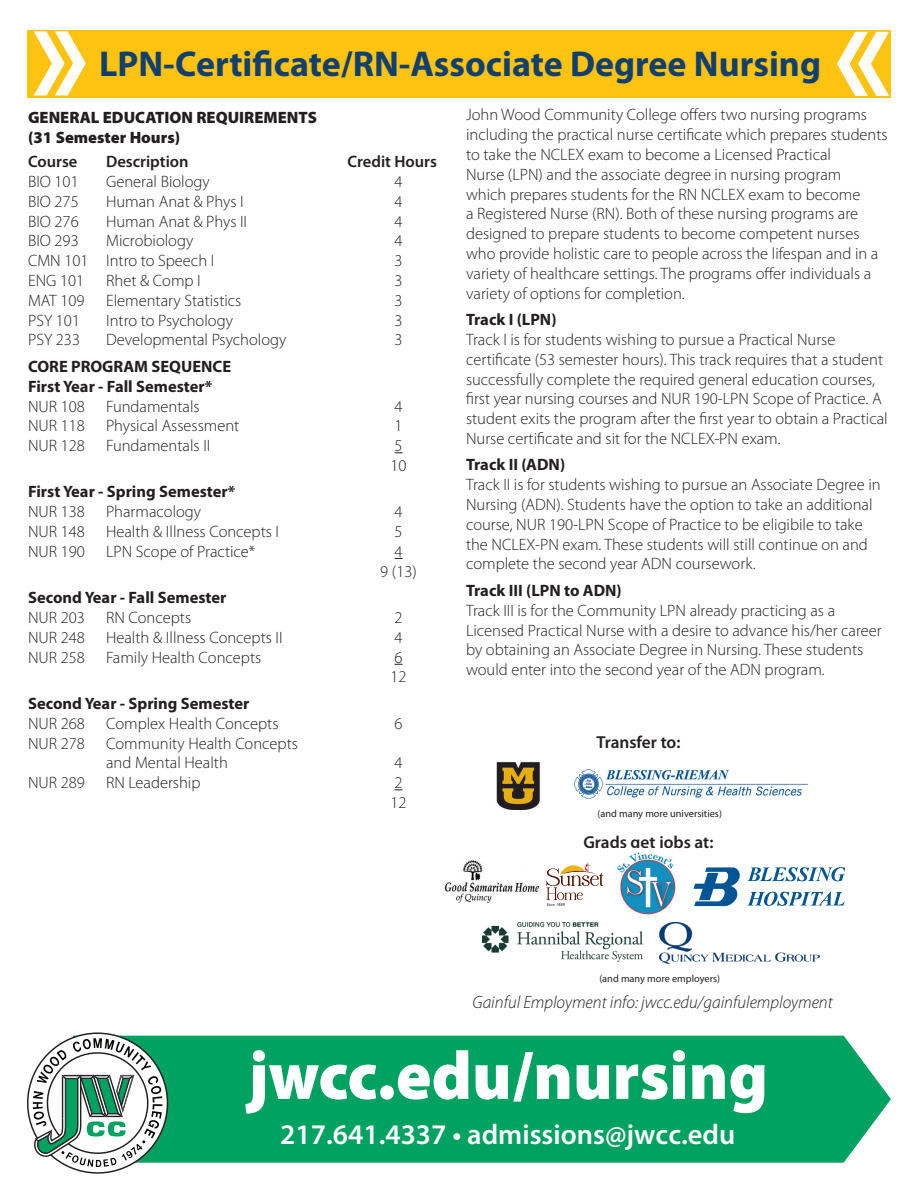
<style>
.page{position:relative;width:918px;height:1188px;background:#fff}
.page>*{position:absolute;margin:0;border:0;box-sizing:border-box;transform-origin:0 0}
.t1{font:900 68.4px "Myriad Pro";color:#fff}
.t2{font:700 36px "Myriad Pro";color:#104070}
.Body_copy{font:600 28.5px "Myriad Pro";color:#fff}
.t3{font:italic 300 17.7px "Myriad Pro";color:#231f20}
.t4{font:600 17.4px "Myriad Pro";color:#231f20}
.t5{font:300 16.5px/19.8px "Myriad Pro";color:#231f20}
.t6{font:700 16.5px "Myriad Pro";color:#231f20}
.t7{font:900 16.5px "Myriad Pro";color:#231f20}
.t8{font:600 16.5px "Myriad Pro";color:#231f20}
.t9{font:10.35px "Myriad Pro";color:#231f20}
</style>
<div class="page">
<div style="left:27px;top:30px;width:864px;height:68px;background:#fec210"></div>
<div style="left:168px;top:1036px;width:723px;height:127px;background:#00a261"></div>
<svg style="left:27px;top:1032px;width:141px;height:142px"></svg>
<img style="left:445px;top:860px;width:95px;height:43px">
<svg style="left:546px;top:862px;width:57px;height:44px"></svg>
<svg style="left:694px;top:867px;width:46px;height:39px"></svg>
<svg style="left:747px;top:867px;width:98px;height:14px"></svg>
<svg style="left:747px;top:892px;width:98px;height:14px"></svg>
<img style="left:617px;top:852px;width:59px;height:62px">
<img style="left:482px;top:922px;width:161px;height:40px">
<img style="left:660px;top:922px;width:160px;height:42px">
<img style="left:496px;top:762px;width:44px;height:48px">
<img style="left:574px;top:770px;width:234px;height:29px">
<p class="t2" style="left:99px;top:41px;width:723px">LPN-Certificate/RN-Associate Degree Nursing</p>
<p class="t5" style="left:466px;top:105px;width:423px">John Wood Community College offers two nursing programs including the practical nurse certificate which prepares students to take the NCLEX exam to become a Licensed Practical<br>Nurse (LPN) and the associate degree in nursing program<br>which prepares students for the RN NCLEX exam to become<br>a Registered Nurse (RN). Both of these nursing programs are designed to prepare students to become competent nurses who provide holistic care to people across the lifespan and in a variety of healthcare settings. The programs offer individuals a variety of options for completion.</p>
<p class="t6" style="left:466px;top:309px;width:92px">Track I (LPN)</p>
<p class="t5" style="left:466px;top:330px;width:423px">Track I is for students wishing to pursue a Practical Nurse certificate (53 semester hours). This track requires that a student successfully complete the required general education courses, first year nursing courses and NUR 190-LPN Scope of Practice. A student exits the program after the first year to obtain a Practical Nurse certificate and sit for the NCLEX-PN exam.</p>
<p class="t6" style="left:466px;top:454px;width:101px">Track II (ADN)</p>
<p class="t5" style="left:466px;top:475px;width:416px">Track II is for students wishing to pursue an Associate Degree in Nursing (ADN). Students have the option to take an additional course, NUR 190-LPN Scope of Practice to be eligibile to take the NCLEX-PN exam. These students will still continue on and complete the second year ADN coursework.</p>
<p class="t6" style="left:466px;top:580px;width:157px">Track III (LPN to ADN)</p>
<p class="t5" style="left:466px;top:601px;width:417px">Track III is for the Community LPN already practicing as a Licensed Practical Nurse with a desire to advance his/her career by obtaining an Associate Degree in Nursing. These students would enter into the second year of the ADN program.</p>
<p class="t7" style="left:28px;top:108px;width:291px">GENERAL EDUCATION REQUIREMENTS</p>
<p class="t7" style="left:28px;top:128px;width:154px">(31 Semester Hours)</p>
<p class="t8" style="left:28px;top:151px;width:51px">Course</p>
<p class="t8" style="left:106px;top:151px;width:84px">Description</p>
<p class="t8" style="left:348px;top:151px;width:91px">Credit Hours</p>
<p class="t5" style="left:28px;top:172px;width:52px">BIO 101</p>
<p class="t5" style="left:106px;top:172px;width:105px">General Biology</p>
<p class="t5" style="left:395px;top:172px;width:10px">4</p>
<p class="t5" style="left:28px;top:192px;width:52px">BIO 275</p>
<p class="t5" style="left:106px;top:192px;width:139px">Human Anat &amp; Phys I</p>
<p class="t5" style="left:395px;top:192px;width:10px">4</p>
<p class="t5" style="left:28px;top:211px;width:52px">BIO 276</p>
<p class="t5" style="left:106px;top:211px;width:142px">Human Anat &amp; Phys II</p>
<p class="t5" style="left:395px;top:211px;width:10px">4</p>
<p class="t5" style="left:28px;top:231px;width:52px">BIO 293</p>
<p class="t5" style="left:106px;top:231px;width:89px">Microbiology</p>
<p class="t5" style="left:395px;top:231px;width:10px">4</p>
<p class="t5" style="left:28px;top:251px;width:188px">CMN 101 Intro to Speech I</p>
<p class="t5" style="left:395px;top:251px;width:10px">3</p>
<p class="t5" style="left:28px;top:271px;width:58px">ENG 101</p>
<p class="t5" style="left:106px;top:271px;width:96px">Rhet &amp; Comp I</p>
<p class="t5" style="left:395px;top:271px;width:10px">3</p>
<p class="t5" style="left:28px;top:291px;width:58px">MAT 109</p>
<p class="t5" style="left:106px;top:291px;width:137px">Elementary Statistics</p>
<p class="t5" style="left:395px;top:291px;width:10px">3</p>
<p class="t5" style="left:28px;top:310px;width:54px">PSY 101</p>
<p class="t5" style="left:106px;top:310px;width:128px">Intro to Psychology</p>
<p class="t5" style="left:395px;top:310px;width:10px">3</p>
<p class="t5" style="left:28px;top:330px;width:54px">PSY 233</p>
<p class="t5" style="left:106px;top:330px;width:182px">Developmental Psychology</p>
<p class="t5" style="left:395px;top:330px;width:10px">3</p>
<p class="t6" style="left:28px;top:356px;width:205px">CORE PROGRAM SEQUENCE</p>
<p class="t6" style="left:28px;top:375px;width:186px">First Year - Fall Semester*</p>
<p class="t5" style="left:28px;top:396px;width:58px">NUR 108</p>
<p class="t5" style="left:106px;top:396px;width:95px">Fundamentals</p>
<p class="t5" style="left:395px;top:396px;width:10px">4</p>
<p class="t5" style="left:28px;top:416px;width:58px">NUR 118</p>
<p class="t5" style="left:106px;top:416px;width:135px">Physical Assessment</p>
<p class="t5" style="left:395px;top:416px;width:10px">1</p>
<p class="t5" style="left:28px;top:436px;width:58px">NUR 128</p>
<p class="t5" style="left:106px;top:436px;width:106px">Fundamentals II</p>
<p class="t5" style="left:395px;top:436px;width:10px">5</p>
<p class="t5" style="left:391px;top:456px;width:18px">10</p>
<p class="t6" style="left:28px;top:481px;width:209px">First Year - Spring Semester*</p>
<p class="t5" style="left:28px;top:502px;width:58px">NUR 138</p>
<p class="t5" style="left:106px;top:502px;width:97px">Pharmacology</p>
<p class="t5" style="left:395px;top:502px;width:10px">4</p>
<p class="t5" style="left:28px;top:522px;width:58px">NUR 148</p>
<p class="t5" style="left:106px;top:522px;width:175px">Health &amp; Illness Concepts I</p>
<p class="t5" style="left:395px;top:522px;width:10px">5</p>
<p class="t5" style="left:28px;top:542px;width:58px">NUR 190</p>
<p class="t5" style="left:106px;top:542px;width:151px">LPN Scope of Practice*</p>
<p class="t5" style="left:395px;top:542px;width:10px">4</p>
<p class="t5" style="left:380px;top:562px;width:38px">9 (13)</p>
<p class="t6" style="left:28px;top:587px;width:200px">Second Year - Fall Semester</p>
<p class="t5" style="left:28px;top:608px;width:58px">NUR 203</p>
<p class="t5" style="left:106px;top:608px;width:87px">RN Concepts</p>
<p class="t5" style="left:395px;top:608px;width:10px">2</p>
<p class="t5" style="left:28px;top:628px;width:58px">NUR 248</p>
<p class="t5" style="left:106px;top:628px;width:178px">Health &amp; Illness Concepts II</p>
<p class="t5" style="left:395px;top:628px;width:10px">4</p>
<p class="t5" style="left:28px;top:648px;width:58px">NUR 258</p>
<p class="t5" style="left:106px;top:648px;width:157px">Family Health Concepts</p>
<p class="t5" style="left:395px;top:648px;width:10px">6</p>
<p class="t5" style="left:391px;top:667px;width:18px">12</p>
<p class="t6" style="left:28px;top:693px;width:223px">Second Year - Spring Semester</p>
<p class="t5" style="left:28px;top:714px;width:58px">NUR 268</p>
<p class="t5" style="left:106px;top:714px;width:174px">Complex Health Concepts</p>
<p class="t5" style="left:395px;top:714px;width:10px">6</p>
<p class="t5" style="left:28px;top:733px;width:58px">NUR 278</p>
<p class="t5" style="left:106px;top:733px;width:193px">Community Health Concepts</p>
<p class="t5" style="left:106px;top:753px;width:123px">and Mental Health</p>
<p class="t5" style="left:395px;top:753px;width:10px">4</p>
<p class="t5" style="left:28px;top:773px;width:58px">NUR 289</p>
<p class="t5" style="left:106px;top:773px;width:96px">RN Leadership</p>
<p class="t5" style="left:395px;top:773px;width:10px">2</p>
<p class="t5" style="left:391px;top:793px;width:18px">12</p>
<p class="t4" style="left:596px;top:731px;width:86px">Transfer to:</p>
<p class="t9" style="left:598px;top:807px;width:126px">(and many more universities)</p>
<p class="t4" style="left:583px;top:832px;width:132px">Grads get jobs at:</p>
<p class="t9" style="left:599px;top:972px;width:122px">(and many more employers)</p>
<p class="t3" style="left:472px;top:993px;width:362px">Gainful Employment info: jwcc.edu/gainfulemployment</p>
<p class="t1" style="left:248px;top:1037px;width:522px">jwcc.edu/nursing</p>
<p class="Body_copy" style="left:280px;top:1116px;width:457px">217.641.4337 • admissions@jwcc.edu</p>
</div>
